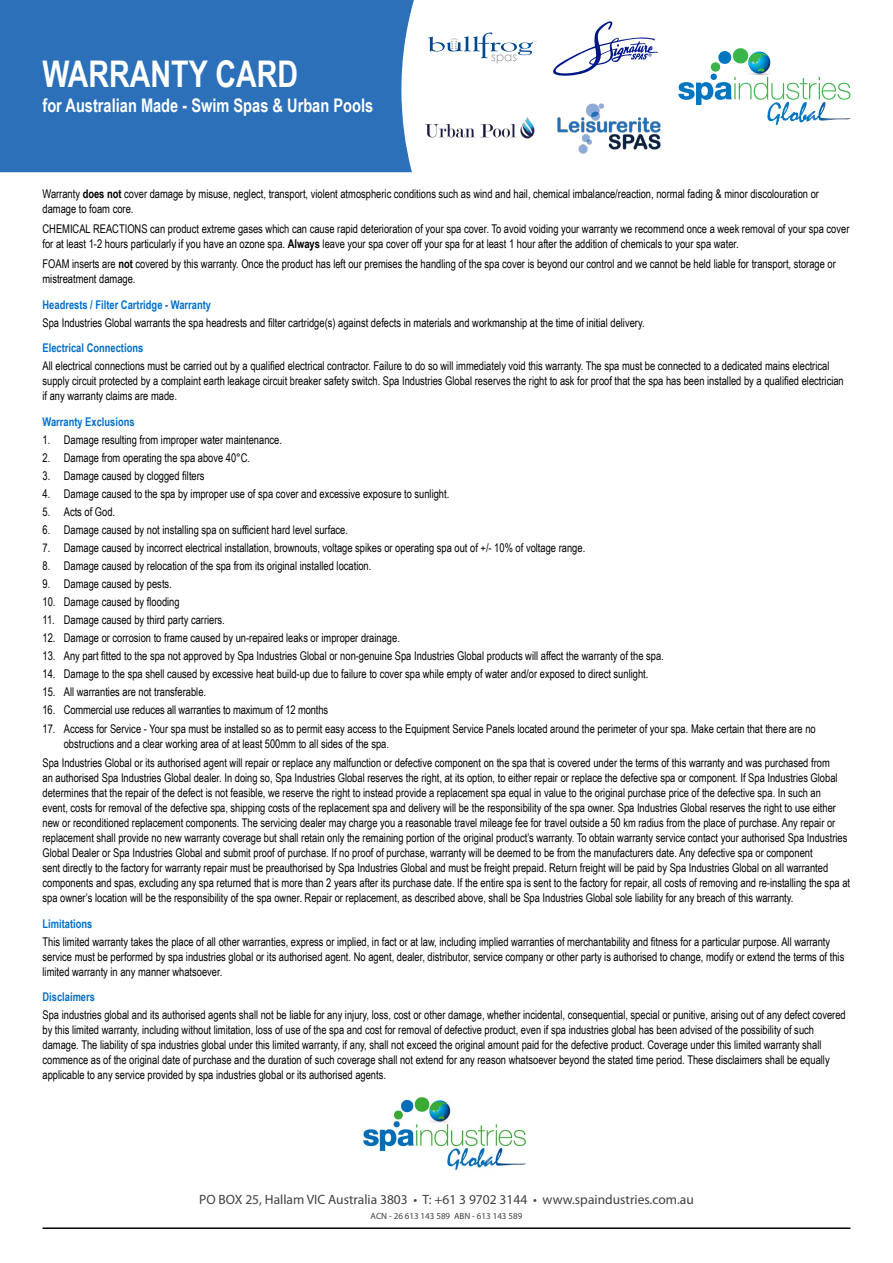
<style>
.page{position:relative;width:893px;height:1263px;background:#fff}
.page>*{position:absolute;margin:0;border:0;box-sizing:border-box;transform-origin:0 0}
.t1{font:700 36.75px "Arial Narrow";color:#fff;scale:.95 1}
.t2{font:700 18.75px "Arial Narrow";color:#fff;scale:.95 1}
.t3{font:13.5px "Myriad Pro";color:#414042}
.t4{font:12px/15px "Arial Narrow";color:#000;scale:.95 1}
.t5{font:700 12px "Arial Narrow";color:#0070ce;scale:.95 1}
.t6{font:9px "Myriad Pro";color:#414042}
.s1{font-weight:700}
</style>
<div class="page">
<div style="left:0;top:0;width:414px;height:172px;background:#2b70b8"></div>
<svg style="left:678px;top:48px;width:172px;height:77px"></svg>
<img style="left:424px;top:117px;width:111px;height:22px">
<img style="left:557px;top:103px;width:104px;height:51px">
<svg style="left:428px;top:33px;width:109px;height:31px"></svg>
<svg style="left:553px;top:21px;width:105px;height:55px"></svg>
<hr style="left:43px;top:1227px;width:807px;height:2px;background:#000">
<img style="left:363px;top:1096px;width:163px;height:75px">
<h1 class="t1" style="left:43px;top:46px;width:270px">WARRANTY CARD</h1>
<h2 class="t2" style="left:43px;top:91px;width:350px">for Australian Made - Swim Spas &amp; Urban Pools</h2>
<p class="t4" style="left:43px;top:186px;width:819px">Warranty <span class="s1">does not</span> cover damage by misuse, neglect, transport, violent atmospheric conditions such as wind and hail, chemical imbalance/reaction, normal fading &amp; minor discolouration or damage to foam core.</p>
<p class="t4" style="left:43px;top:221px;width:851px">CHEMICAL REACTIONS can product extreme gases which can cause rapid deterioration of your spa cover. To avoid voiding your warranty we recommend once a week removal of your spa cover for at least 1-2 hours particularly if you have an ozone spa. <span class="s1">Always</span> leave your spa cover off your spa for at least 1 hour after the addition of chemicals to your spa water.</p>
<p class="t4" style="left:43px;top:256px;width:837px">FOAM inserts are <span class="s1">not</span> covered by this warranty. Once the product has left our premises the handling of the spa cover is beyond our control and we cannot be held liable for transport, storage or mistreatment damage.</p>
<p class="t5" style="left:43px;top:295px;width:179px">Headrests / Filter Cartridge - Warranty</p>
<p class="t4" style="left:43px;top:315px;width:635px">Spa Industries Global warrants the spa headrests and filter cartridge(s) against defects in materials and workmanship at the time of initial delivery.</p>
<p class="t5" style="left:43px;top:339px;width:108px">Electrical Connections</p>
<p class="t4" style="left:43px;top:358px;width:845px">All electrical connections must be carried out by a qualified electrical contractor. Failure to do so will immediately void this warranty. The spa must be connected to a dedicated mains electrical supply circuit protected by a complaint earth leakage circuit breaker safety switch. Spa Industries Global reserves the right to ask for proof that the spa has been installed by a qualified electrician if any warranty claims are made.</p>
<p class="t5" style="left:43px;top:413px;width:98px">Warranty Exclusions</p>
<p class="t4" style="left:43px;top:432px;width:254px">1. Damage resulting from improper water maintenance.</p>
<p class="t4" style="left:43px;top:450px;width:220px">2. Damage from operating the spa above 40°C.</p>
<p class="t4" style="left:43px;top:468px;width:172px">3. Damage caused by clogged filters</p>
<p class="t4" style="left:43px;top:486px;width:430px">4. Damage caused to the spa by improper use of spa cover and excessive exposure to sunlight.</p>
<p class="t4" style="left:43px;top:504px;width:78px">5. Acts of God.</p>
<p class="t4" style="left:43px;top:522px;width:323px">6. Damage caused by not installing spa on sufficient hard level surface.</p>
<p class="t4" style="left:43px;top:540px;width:573px">7. Damage caused by incorrect electrical installation, brownouts, voltage spikes or operating spa out of +/- 10% of voltage range.</p>
<p class="t4" style="left:43px;top:558px;width:348px">8. Damage caused by relocation of the spa from its original installed location.</p>
<p class="t4" style="left:43px;top:576px;width:138px">9. Damage caused by pests.</p>
<p class="t4" style="left:43px;top:594px;width:146px">10. Damage caused by flooding</p>
<p class="t4" style="left:43px;top:612px;width:193px">11. Damage caused by third party carriers.</p>
<p class="t4" style="left:43px;top:630px;width:378px">12. Damage or corrosion to frame caused by un-repaired leaks or improper drainage.</p>
<p class="t4" style="left:43px;top:648px;width:656px">13. Any part fitted to the spa not approved by Spa Industries Global or non-genuine Spa Industries Global products will affect the warranty of the spa.</p>
<p class="t4" style="left:43px;top:665px;width:639px">14. Damage to the spa shell caused by excessive heat build-up due to failure to cover spa while empty of water and/or exposed to direct sunlight.</p>
<p class="t4" style="left:43px;top:683px;width:174px">15. All warranties are not transferable.</p>
<p class="t4" style="left:43px;top:701px;width:302px">16. Commercial use reduces all warranties to maximum of 12 months</p>
<p class="t4" style="left:64px;top:721px;width:793px;text-indent:-21px">17. Access for Service - Your spa must be installed so as to permit easy access to the Equipment Service Panels located around the perimeter of your spa. Make certain that there are no obstructions and a clear working area of at least 500mm to all sides of the spa.</p>
<p class="t4" style="left:43px;top:755px;width:852px">Spa Industries Global or its authorised agent will repair or replace any malfunction or defective component on the spa that is covered under the terms of this warranty and was purchased from<br>an authorised Spa Industries Global dealer. In doing so, Spa Industries Global reserves the right, at its option, to either repair or replace the defective spa or component. If Spa Industries Global determines that the repair of the defect is not feasible, we reserve the right to instead provide a replacement spa equal in value to the original purchase price of the defective spa. In such an<br>event, costs for removal of the defective spa, shipping costs of the replacement spa and delivery will be the responsibility of the spa owner. Spa Industries Global reserves the right to use either new or reconditioned replacement components. The servicing dealer may charge you a reasonable travel mileage fee for travel outside a 50 km radius from the place of purchase. Any repair or replacement shall provide no new warranty coverage but shall retain only the remaining portion of the original product’s warranty. To obtain warranty service contact your authorised Spa Industries Global Dealer or Spa Industries Global and submit proof of purchase. If no proof of purchase, warranty will be deemed to be from the manufacturers date. Any defective spa or component<br>sent directly to the factory for warranty repair must be preauthorised by Spa Industries Global and must be freight prepaid. Return freight will be paid by Spa Industries Global on all warranted components and spas, excluding any spa returned that is more than 2 years after its purchase date. If the entire spa is sent to the factory for repair, all costs of removing and re-installing the spa at spa owner’s location will be the responsibility of the spa owner. Repair or replacement, as described above, shall be Spa Industries Global sole liability for any breach of this warranty.</p>
<p class="t5" style="left:43px;top:914px;width:54px">Limitations</p>
<p class="t4" style="left:43px;top:934px;width:845px">This limited warranty takes the place of all other warranties, express or implied, in fact or at law, including implied warranties of merchantability and fitness for a particular purpose. All warranty service must be performed by spa industries global or its authorised agent. No agent, dealer, distributor, service company or other party is authorised to change, modify or extend the terms of this limited warranty in any manner whatsoever.</p>
<p class="t5" style="left:43px;top:988px;width:57px">Disclaimers</p>
<p class="t4" style="left:43px;top:1007px;width:847px">Spa industries global and its authorised agents shall not be liable for any injury, loss, cost or other damage, whether incidental, consequential, special or punitive, arising out of any defect covered by this limited warranty, including without limitation, loss of use of the spa and cost for removal of defective product, even if spa industries global has been advised of the possibility of such damage. The liability of spa industries global under this limited warranty, if any, shall not exceed the original amount paid for the defective product. Coverage under this limited warranty shall commence as of the original date of purchase and the duration of such coverage shall not extend for any reason whatsoever beyond the stated time period. These disclaimers shall be equally applicable to any service provided by spa industries global or its authorised agents.</p>
<p class="t3" style="left:199px;top:1191px;width:496px">PO BOX 25, Hallam VIC Australia 3803 • T: +61 3 9702 3144 • www.spaindustries.com.au</p>
<p class="t6" style="left:371px;top:1210px;width:153px">ACN - 26 613 143 589 ABN - 613 143 589</p>
</div>
